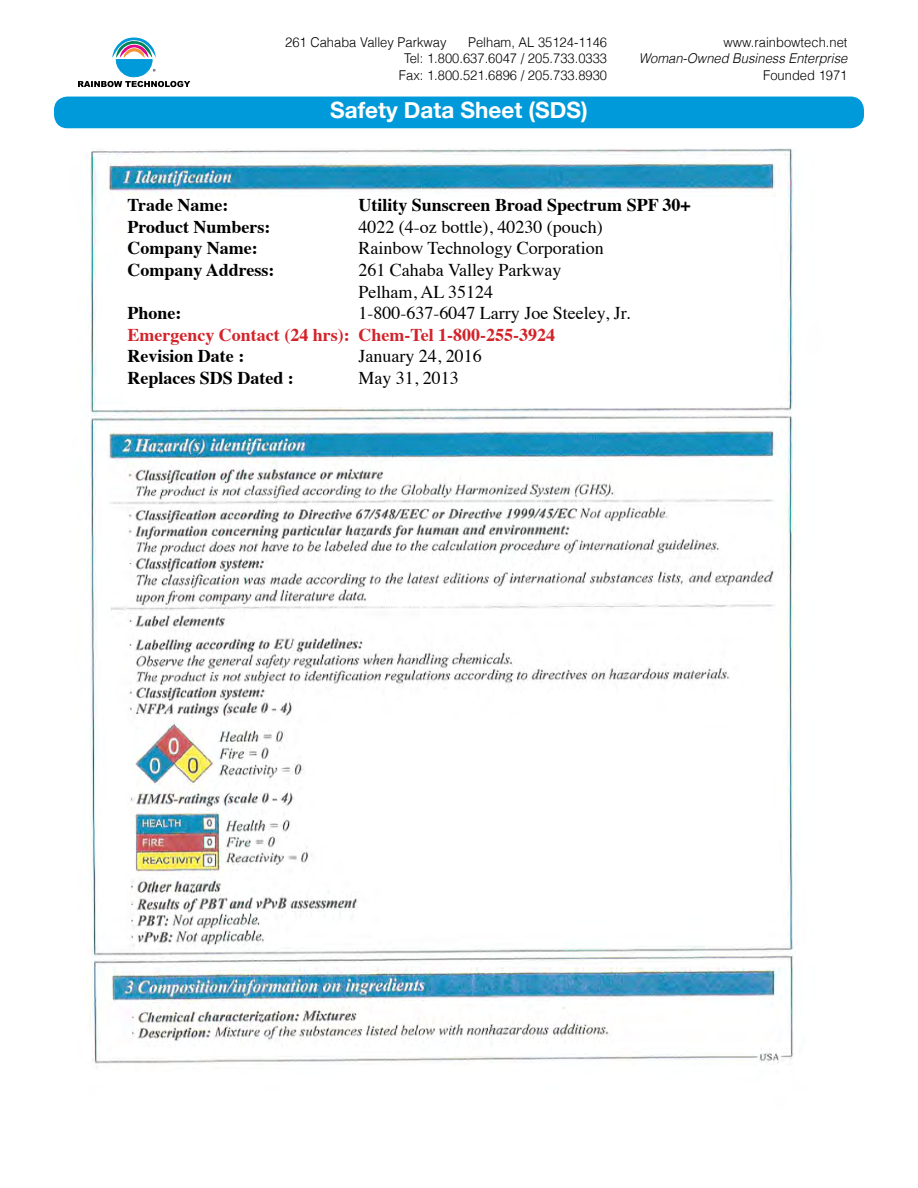
<style>
.page{position:relative;width:918px;height:1188px;background:#fff}
.page>*{position:absolute;margin:0;border:0;box-sizing:border-box;transform-origin:0 0}
.t1{font:700 22.5px "Helvetica Neue";color:#fff}
.t2{font:18px/21.6px "Times";color:#000}
.t3{font:700 18px "Times";color:#000}
.t4{font:700 18px "Times";color:#d2232a}
.t5{font:300 13.5px/16.2px "Helvetica";color:#000;text-align:right;scale:.96 1}
.t6{font:italic 300 13.5px "Helvetica";color:#000;scale:.96 1}
</style>
<div class="page">
<img style="left:90px;top:148px;width:704px;height:919px">
<div style="left:127px;top:198px;width:645px;height:209px;background:#fff"></div>
<div style="left:54px;top:97px;width:810px;height:31px;background:#009ada;border-radius:14px"></div>
<svg style="left:78px;top:37px;width:112px;height:50px"></svg>
<p class="t5" style="left:285px;top:34px;width:170px">261 Cahaba Valley Parkway</p>
<p class="t5" style="left:399px;top:34px;width:218px">Pelham, AL 35124-1146<br>Tel: 1.800.637.6047 / 205.733.0333<br>Fax: 1.800.521.6896 / 205.733.8930</p>
<p class="t1" style="left:330px;top:97px;width:259px">Safety Data Sheet (SDS)</p>
<p class="t5" style="left:724px;top:34px;width:131px">www.rainbowtech.net</p>
<p class="t6" style="left:639px;top:50px;width:219px">Woman-Owned Business Enterprise</p>
<p class="t5" style="left:763px;top:67px;width:89px">Founded 1971</p>
<p class="t3" style="left:127px;top:188px;width:103px">Trade Name:</p>
<p class="t3" style="left:358px;top:188px;width:334px">Utility Sunscreen Broad Spectrum SPF 30+</p>
<p class="t3" style="left:127px;top:209px;width:145px">Product Numbers:</p>
<p class="t2" style="left:358px;top:214px;width:246px">4022 (4-oz bottle), 40230 (pouch)</p>
<p class="t3" style="left:127px;top:231px;width:132px">Company Name:</p>
<p class="t2" style="left:358px;top:236px;width:247px">Rainbow Technology Corporation</p>
<p class="t3" style="left:127px;top:253px;width:149px">Company Address:</p>
<p class="t2" style="left:358px;top:258px;width:205px">261 Cahaba Valley Parkway<br>Pelham, AL 35124</p>
<p class="t3" style="left:127px;top:296px;width:56px">Phone:</p>
<p class="t2" style="left:358px;top:301px;width:273px">1-800-637-6047 Larry Joe Steeley, Jr.</p>
<p class="t4" style="left:127px;top:317px;width:429px">Emergency Contact (24 hrs): Chem-Tel 1-800-255-3924</p>
<p class="t3" style="left:127px;top:339px;width:118px">Revision Date :</p>
<p class="t2" style="left:358px;top:344px;width:125px">January 24, 2016</p>
<p class="t3" style="left:127px;top:361px;width:168px">Replaces SDS Dated :</p>
<p class="t2" style="left:358px;top:366px;width:102px">May 31, 2013</p>
</div>
